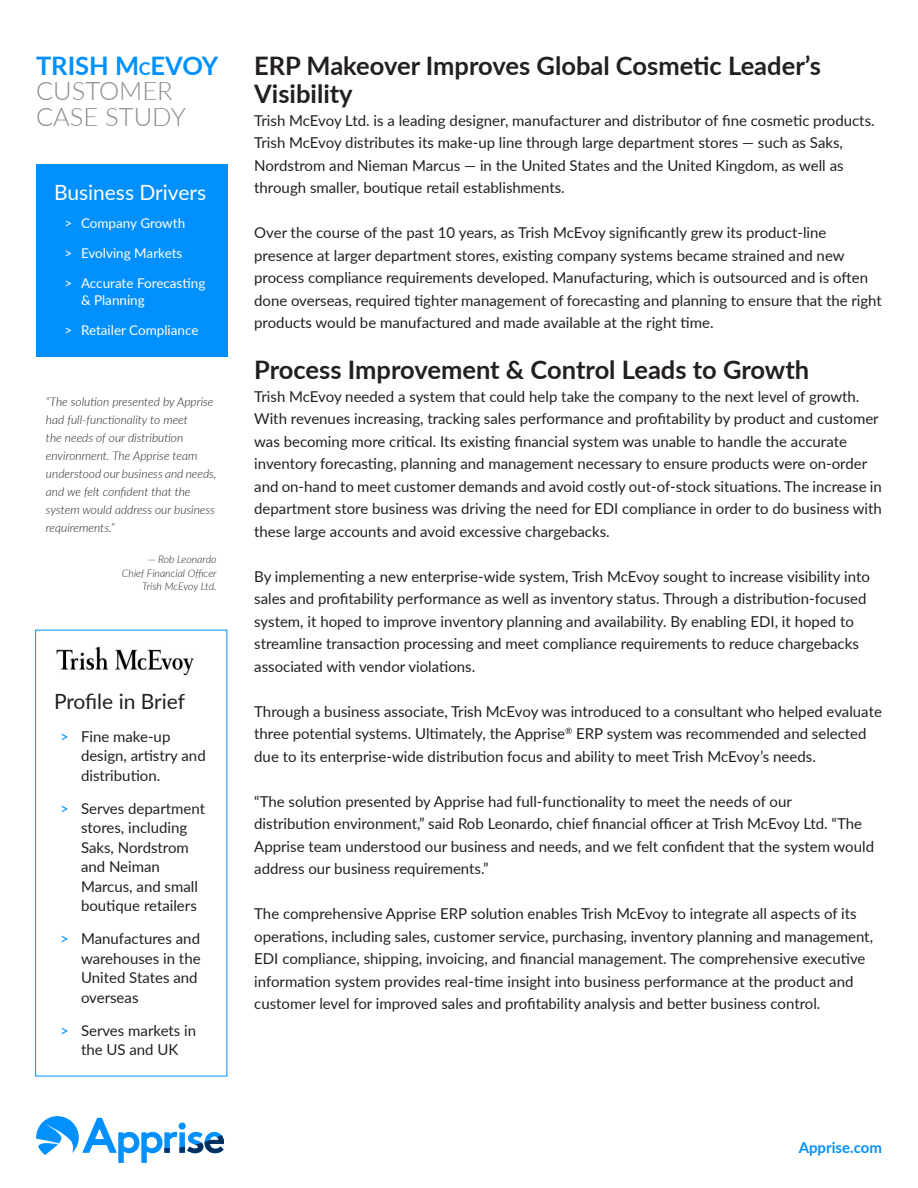
<style>
.page{position:relative;width:918px;height:1188px;background:#fff}
.page>*{position:absolute;margin:0;border:0;box-sizing:border-box;transform-origin:0 0}
.t1{font:700 25.5px/28.5px "Lato";color:#231f20}
.t2{font:300 25.5px/25.5px "Lato";color:#8a8c8f}
.t3{font:21px "Lato";color:#fff}
.arrow_bulltes{font:21px "Lato";letter-spacing:-.005em;color:#231f20}
.arrow_bulltes-2{font:15px/22.5px "Lato";color:#231f20}
.t4{font:700 15px "Lato";color:#0190fe}
.arrow_bulltes_purple{font:13.5px/16.5px "Lato";color:#fff}
.t5{font:italic 300 12px/18px "Lato";color:#231f20}
.t6{font:italic 300 10.5px "Lato";color:#231f20}
.s1{font-weight:700;color:#0190fe}
.s2{font-weight:700;font-size:17.85px;color:#0190fe}
.s3{color:#0190fe}
</style>
<div class="page">
<div style="left:36px;top:165px;width:191px;height:192px;background:#0190fe"></div>
<div style="left:35px;top:630px;width:192px;height:446px;border:1px solid #0190fe"></div>
<img style="left:56px;top:646px;width:138px;height:30px">
<svg style="left:36px;top:1116px;width:188px;height:47px"></svg>
<p class="t2" style="left:36px;top:52px;width:184px"><span class="s1">TRISH M</span><span class="s2">c</span><span class="s1">EVOY<br></span>CUSTOMER<br>CASE STUDY</p>
<p class="t3" style="left:54px;top:177px;width:154px">Business Drivers</p>
<p class="arrow_bulltes_purple" style="left:64px;top:215px;width:122px">&gt; Company Growth</p>
<p class="arrow_bulltes_purple" style="left:64px;top:245px;width:119px">&gt; Evolving Markets</p>
<p class="arrow_bulltes_purple" style="left:81px;top:275px;width:126px;text-indent:-16px">&gt; Accurate Forecasting &amp; Planning</p>
<p class="arrow_bulltes_purple" style="left:64px;top:321px;width:136px">&gt; Retailer Compliance</p>
<p class="t5" style="left:46px;top:392px;width:172px">“The solution presented by Apprise had full-functionality to meet<br>the needs of our distribution environment. The Apprise team understood our business and needs, and we felt confident that the system would address our business requirements.”</p>
<p class="t6" style="left:148px;top:552px;width:70px">— Rob Leonardo</p>
<p class="t6" style="left:122px;top:566px;width:96px">Chief Financial Officer</p>
<p class="t6" style="left:142px;top:579px;width:76px">Trish McEvoy Ltd.</p>
<p class="arrow_bulltes" style="left:54px;top:686px;width:133px">Profile in Brief</p>
<p class="arrow_bulltes-2" style="left:81px;top:726px;width:126px;line-height:19.5px;text-indent:-21px"><span class="s3">&gt;</span> Fine make-up design, artistry and distribution.</p>
<p class="arrow_bulltes-2" style="left:81px;top:798px;width:126px;line-height:19.5px;text-indent:-21px"><span class="s3">&gt;</span> Serves department stores, including<br>Saks, Nordstrom and Neiman<br>Marcus, and small boutique retailers</p>
<p class="arrow_bulltes-2" style="left:81px;top:929px;width:121px;line-height:19.5px;text-indent:-21px"><span class="s3">&gt;</span> Manufactures and warehouses in the<br>United States and overseas</p>
<p class="arrow_bulltes-2" style="left:60px;top:1020px;width:138px;line-height:19.5px;text-align:center"><span class="s3">&gt;</span> Serves markets in the US and UK</p>
<p class="t1" style="left:254px;top:50px;width:568px">ERP Makeover Improves Global Cosmetic Leader’s<br>Visibility</p>
<p class="arrow_bulltes-2" style="left:254px;top:108px;width:622px">Trish McEvoy Ltd. is a leading designer, manufacturer and distributor of fine cosmetic products.<br>Trish McEvoy distributes its make-up line through large department stores — such as Saks, Nordstrom and Nieman Marcus — in the United States and the United Kingdom, as well as through smaller, boutique retail establishments.</p>
<p class="arrow_bulltes-2" style="left:254px;top:221px;width:629px">Over the course of the past 10 years, as Trish McEvoy significantly grew its product-line presence at larger department stores, existing company systems became strained and new process compliance requirements developed. Manufacturing, which is outsourced and is often done overseas, required tighter management of forecasting and planning to ensure that the right products would be manufactured and made available at the right time.</p>
<p class="t1" style="left:254px;top:354px;width:556px">Process Improvement &amp; Control Leads to Growth</p>
<p class="arrow_bulltes-2" style="left:254px;top:384px;width:629px">Trish McEvoy needed a system that could help take the company to the next level of growth.<br>With revenues increasing, tracking sales performance and profitability by product and customer was becoming more critical. Its existing financial system was unable to handle the accurate inventory forecasting, planning and management necessary to ensure products were on-order and on-hand to meet customer demands and avoid costly out-of-stock situations. The increase in department store business was driving the need for EDI compliance in order to do business with these large accounts and avoid excessive chargebacks.</p>
<p class="arrow_bulltes-2" style="left:254px;top:564px;width:617px">By implementing a new enterprise-wide system, Trish McEvoy sought to increase visibility into sales and profitability performance as well as inventory status. Through a distribution-focused system, it hoped to improve inventory planning and availability. By enabling EDI, it hoped to streamline transaction processing and meet compliance requirements to reduce chargebacks associated with vendor violations.</p>
<p class="arrow_bulltes-2" style="left:254px;top:699px;width:629px">Through a business associate, Trish McEvoy was introduced to a consultant who helped evaluate</p>
<p class="arrow_bulltes-2" style="left:254px;top:722px;width:614px">three potential systems. Ultimately, the Apprise<sup>®</sup> ERP system was recommended and selected due to its enterprise-wide distribution focus and ability to meet Trish McEvoy’s needs.</p>
<p class="arrow_bulltes-2" style="left:254px;top:789px;width:539px">“The solution presented by Apprise had full-functionality to meet the needs of our</p>
<p class="arrow_bulltes-2" style="left:254px;top:812px;width:621px">distribution environment,” said Rob Leonardo, chief financial officer at Trish McEvoy Ltd. “The<br>Apprise team understood our business and needs, and we felt confident that the system would address our business requirements.”</p>
<p class="arrow_bulltes-2" style="left:254px;top:902px;width:620px">The comprehensive Apprise ERP solution enables Trish McEvoy to integrate all aspects of its operations, including sales, customer service, purchasing, inventory planning and management, EDI compliance, shipping, invoicing, and financial management. The comprehensive executive information system provides real-time insight into business performance at the product and customer level for improved sales and profitability analysis and better business control.</p>
<p class="t4" style="left:799px;top:1136px;width:85px">Apprise.com</p>
</div>
